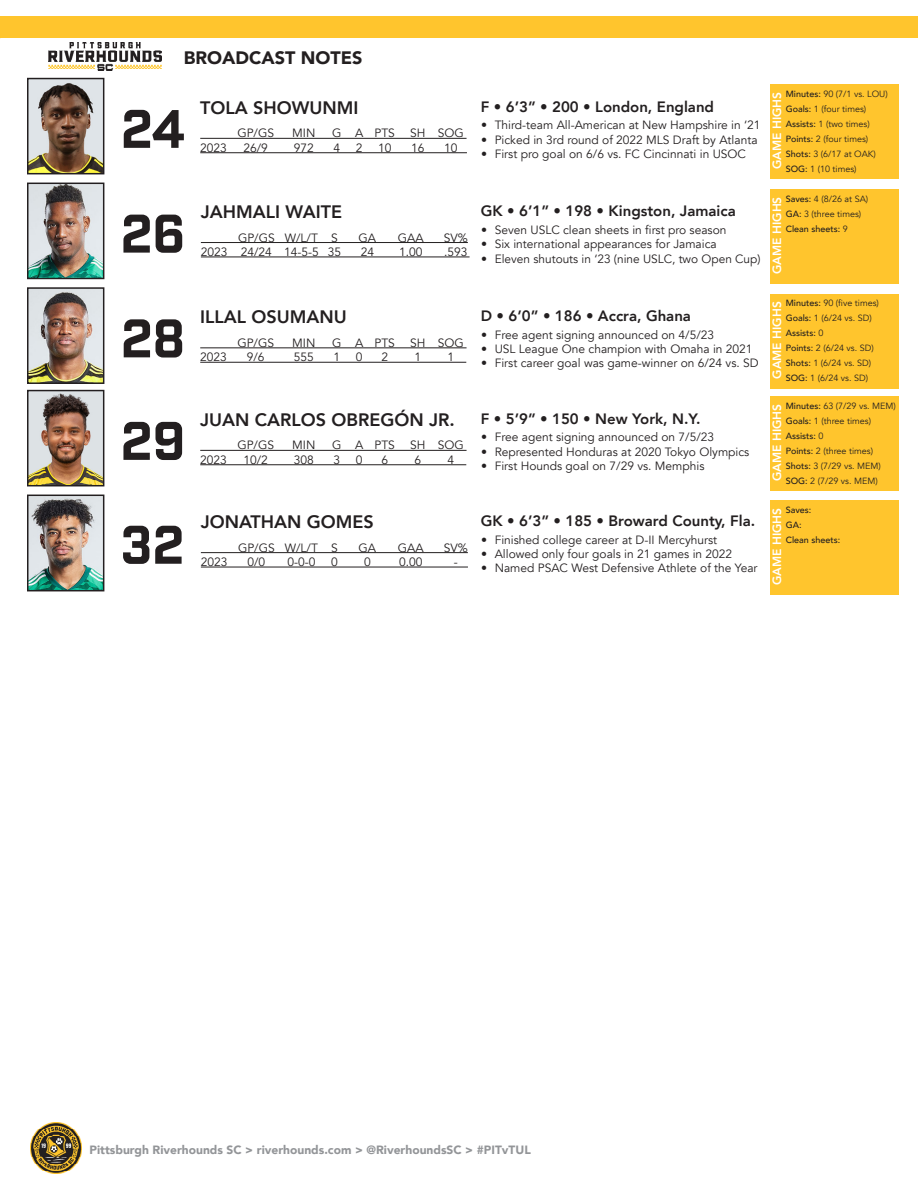
<style>
.page{position:relative;width:918px;height:1188px;background:#fff}
.page>*{position:absolute;margin:0;border:0;box-sizing:border-box;transform-origin:0 0}
.t1{font:700 52.5px "Industry";color:#231f20}
.t2{font:800 18px "Avenir";color:#231f20}
.t3{font:900 18px "Avenir";color:#231f20}
.t4{font:800 15px "Avenir";color:#231f20}
.t5{font:12px "Avenir";color:#231f20}
.t6{font:900 12px "Avenir";color:#939598}
.t7{font:800 12px "Avenir";color:#fff}
.t8{font:9px "Avenir";color:#231f20}
.t9{font:500 9px "Avenir";color:#231f20}
.s1{font-weight:500}
.s2{font-weight:400}
</style>
<div class="page">
<img style="left:48px;top:42px;width:114px;height:29px">
<img style="left:30px;top:1123px;width:51px;height:51px">
<div style="left:0;top:16px;width:918px;height:22px;background:#ffc52d"></div>
<div style="left:770px;top:500px;width:129px;height:95px;background:#ffc52d"></div>
<img style="left:30px;top:498px;width:71px;height:90px">
<div style="left:27px;top:495px;width:77px;height:96px;border:2px solid #231f20"></div>
<hr style="left:201px;top:552px;width:267px;height:1px;background:#231f20">
<hr style="left:201px;top:567px;width:267px;height:1px;background:#231f20">
<div style="left:770px;top:189px;width:129px;height:95px;background:#ffc52d"></div>
<img style="left:30px;top:186px;width:71px;height:90px">
<div style="left:27px;top:183px;width:77px;height:96px;border:2px solid #231f20"></div>
<hr style="left:201px;top:242px;width:267px;height:1px;background:#231f20">
<hr style="left:201px;top:257px;width:269px;height:1px;background:#231f20">
<hr style="left:200px;top:138px;width:267px;height:1px;background:#231f20">
<hr style="left:200px;top:152px;width:267px;height:1px;background:#231f20">
<div style="left:770px;top:85px;width:129px;height:94px;background:#ffc52d"></div>
<img style="left:30px;top:81px;width:71px;height:90px">
<div style="left:27px;top:78px;width:77px;height:96px;border:2px solid #231f20"></div>
<hr style="left:200px;top:348px;width:267px;height:1px;background:#231f20">
<hr style="left:200px;top:362px;width:266px;height:1px;background:#231f20">
<div style="left:770px;top:294px;width:129px;height:94px;background:#ffc52d"></div>
<img style="left:30px;top:290px;width:71px;height:91px">
<div style="left:27px;top:287px;width:77px;height:97px;border:2px solid #231f20"></div>
<hr style="left:200px;top:450px;width:267px;height:1px;background:#231f20">
<hr style="left:200px;top:464px;width:266px;height:1px;background:#231f20">
<div style="left:770px;top:397px;width:129px;height:94px;background:#ffc52d"></div>
<img style="left:30px;top:393px;width:71px;height:90px">
<div style="left:27px;top:390px;width:77px;height:96px;border:2px solid #231f20"></div>
<p class="t3" style="left:184px;top:42px;width:180px">BROADCAST NOTES</p>
<p class="t1" style="left:121px;top:97px;width:66px">24</p>
<p class="t2" style="left:200px;top:94px;width:160px">TOLA SHOWUNMI</p>
<p class="t5" style="left:237px;top:126px;width:38px">GP/GS</p>
<p class="t5" style="left:292px;top:126px;width:25px">MIN</p>
<p class="t5" style="left:332px;top:126px;width:64px">G A PTS</p>
<p class="t5" style="left:410px;top:126px;width:55px">SH SOG</p>
<p class="t5" style="left:200px;top:141px;width:28px">2023</p>
<p class="t5" style="left:244px;top:141px;width:26px">26/9</p>
<p class="t5" style="left:294px;top:141px;width:22px">972</p>
<p class="t5" style="left:333px;top:141px;width:8px">4</p>
<p class="t5" style="left:356px;top:141px;width:8px">2</p>
<p class="t5" style="left:378px;top:141px;width:15px">10</p>
<p class="t5" style="left:411px;top:141px;width:15px">16</p>
<p class="t5" style="left:444px;top:141px;width:15px">10</p>
<p class="t4" style="left:481px;top:95px;width:235px">F • 6’3” • 200 • London, England</p>
<p class="t7" style="left:768px;top:169px;width:79px;rotate:-90deg">GAME HIGHS</p>
<p class="t8" style="left:786px;top:88px;width:104px"><span class="s1">Minutes:</span> 90 (7/1 vs. LOU)</p>
<p class="t8" style="left:786px;top:103px;width:82px"><span class="s1">Goals:</span> 1 (four times)</p>
<p class="t8" style="left:786px;top:118px;width:85px"><span class="s1">Assists:</span> 1 (two times)</p>
<p class="t8" style="left:786px;top:133px;width:84px"><span class="s1">Points:</span> 2 (four times)</p>
<p class="t8" style="left:786px;top:148px;width:92px"><span class="s1">Shots:</span> 3 (6/17 at OAK)</p>
<p class="t8" style="left:786px;top:163px;width:72px"><span class="s1">SOG:</span> 1 (10 times)</p>
<p class="t5" style="left:481px;top:118px;width:281px">• Third-team All-American at New Hampshire in ‘21</p>
<p class="t5" style="left:481px;top:132px;width:278px">• Picked in 3rd round of 2022 MLS Draft by Atlanta</p>
<p class="t5" style="left:481px;top:147px;width:266px">• First pro goal on 6/6 vs. FC Cincinnati in USOC</p>
<p class="t4" style="left:481px;top:200px;width:256px">GK • 6’1” • 198 • Kingston, Jamaica</p>
<p class="t7" style="left:768px;top:274px;width:79px;rotate:-90deg">GAME HIGHS</p>
<p class="t8" style="left:786px;top:193px;width:84px"><span class="s1">Saves:</span> 4 (8/26 at SA)</p>
<p class="t2" style="left:201px;top:198px;width:143px">JAHMALI WAITE</p>
<p class="t5" style="left:238px;top:230px;width:101px">GP/GS W/L/T S</p>
<p class="t5" style="left:359px;top:230px;width:19px">GA</p>
<p class="t5" style="left:398px;top:230px;width:27px">GAA</p>
<p class="t5" style="left:444px;top:230px;width:25px">SV%</p>
<p class="t5" style="left:201px;top:245px;width:142px">2023 24/24 14-5-5 35</p>
<p class="t5" style="left:361px;top:245px;width:15px">24</p>
<p class="t5" style="left:399px;top:245px;width:25px">1.00</p>
<p class="t5" style="left:444px;top:245px;width:25px">.593</p>
<p class="t8" style="left:786px;top:208px;width:77px"><span class="s1">GA:</span> 3 (three times)</p>
<p class="t9" style="left:786px;top:221px;width:64px">Clean sheets: <span class="s2">9</span></p>
<p class="t1" style="left:121px;top:202px;width:66px">26</p>
<p class="t5" style="left:481px;top:223px;width:247px">• Seven USLC clean sheets in first pro season</p>
<p class="t5" style="left:481px;top:237px;width:237px">• Six international appearances for Jamaica</p>
<p class="t5" style="left:481px;top:251px;width:281px">• Eleven shutouts in ‘23 (nine USLC, two Open Cup)</p>
<p class="t1" style="left:121px;top:307px;width:66px">28</p>
<p class="t2" style="left:200px;top:303px;width:148px">ILLAL OSUMANU</p>
<p class="t5" style="left:237px;top:336px;width:38px">GP/GS</p>
<p class="t5" style="left:292px;top:336px;width:25px">MIN</p>
<p class="t5" style="left:332px;top:336px;width:64px">G A PTS</p>
<p class="t5" style="left:410px;top:336px;width:55px">SH SOG</p>
<p class="t5" style="left:200px;top:350px;width:28px">2023</p>
<p class="t5" style="left:247px;top:350px;width:19px">9/6</p>
<p class="t5" style="left:294px;top:350px;width:22px">555</p>
<p class="t5" style="left:333px;top:350px;width:8px">1</p>
<p class="t5" style="left:356px;top:350px;width:8px">0</p>
<p class="t5" style="left:381px;top:350px;width:8px">2</p>
<p class="t5" style="left:414px;top:350px;width:8px">1</p>
<p class="t5" style="left:447px;top:350px;width:8px">1</p>
<p class="t1" style="left:121px;top:409px;width:66px">29</p>
<p class="t2" style="left:200px;top:406px;width:256px">JUAN CARLOS OBREGÓN JR.</p>
<p class="t5" style="left:237px;top:438px;width:38px">GP/GS</p>
<p class="t5" style="left:292px;top:438px;width:25px">MIN</p>
<p class="t5" style="left:332px;top:438px;width:64px">G A PTS</p>
<p class="t5" style="left:410px;top:438px;width:55px">SH SOG</p>
<p class="t5" style="left:200px;top:453px;width:28px">2023</p>
<p class="t5" style="left:244px;top:453px;width:26px">10/2</p>
<p class="t5" style="left:294px;top:453px;width:22px">308</p>
<p class="t5" style="left:333px;top:453px;width:8px">3</p>
<p class="t5" style="left:356px;top:453px;width:8px">0</p>
<p class="t5" style="left:381px;top:453px;width:8px">6</p>
<p class="t5" style="left:414px;top:453px;width:8px">6</p>
<p class="t5" style="left:447px;top:453px;width:8px">4</p>
<p class="t4" style="left:481px;top:304px;width:212px">D • 6’0” • 186 • Accra, Ghana</p>
<p class="t7" style="left:768px;top:379px;width:79px;rotate:-90deg">GAME HIGHS</p>
<p class="t8" style="left:786px;top:298px;width:95px"><span class="s1">Minutes:</span> 90 (five times)</p>
<p class="t8" style="left:786px;top:313px;width:88px"><span class="s1">Goals:</span> 1 (6/24 vs. SD)</p>
<p class="t9" style="left:786px;top:325px;width:39px">Assists: <span class="s2">0</span></p>
<p class="t8" style="left:786px;top:343px;width:90px"><span class="s1">Points:</span> 2 (6/24 vs. SD)</p>
<p class="t8" style="left:786px;top:358px;width:87px"><span class="s1">Shots:</span> 1 (6/24 vs. SD)</p>
<p class="t8" style="left:786px;top:373px;width:84px"><span class="s1">SOG:</span> 1 (6/24 vs. SD)</p>
<p class="t5" style="left:481px;top:327px;width:234px">• Free agent signing announced on 4/5/23</p>
<p class="t5" style="left:481px;top:342px;width:273px">• USL League One champion with Omaha in 2021</p>
<p class="t5" style="left:481px;top:356px;width:279px">• First career goal was game-winner on 6/24 vs. SD</p>
<p class="t4" style="left:481px;top:407px;width:221px">F • 5’9” • 150 • New York, N.Y.</p>
<p class="t7" style="left:768px;top:481px;width:79px;rotate:-90deg">GAME HIGHS</p>
<p class="t8" style="left:786px;top:400px;width:112px"><span class="s1">Minutes:</span> 63 (7/29 vs. MEM)</p>
<p class="t8" style="left:786px;top:415px;width:87px"><span class="s1">Goals:</span> 1 (three times)</p>
<p class="t9" style="left:786px;top:428px;width:39px">Assists: <span class="s2">0</span></p>
<p class="t8" style="left:786px;top:445px;width:89px"><span class="s1">Points:</span> 2 (three times)</p>
<p class="t8" style="left:786px;top:460px;width:97px"><span class="s1">Shots:</span> 3 (7/29 vs. MEM)</p>
<p class="t8" style="left:786px;top:475px;width:94px"><span class="s1">SOG:</span> 2 (7/29 vs. MEM)</p>
<p class="t5" style="left:481px;top:430px;width:234px">• Free agent signing announced on 7/5/23</p>
<p class="t5" style="left:481px;top:444px;width:270px">• Represented Honduras at 2020 Tokyo Olympics</p>
<p class="t5" style="left:481px;top:459px;width:225px">• First Hounds goal on 7/29 vs. Memphis</p>
<p class="t2" style="left:201px;top:508px;width:174px">JONATHAN GOMES</p>
<p class="t4" style="left:481px;top:509px;width:276px">GK • 6’3” • 185 • Broward County, Fla.</p>
<p class="t5" style="left:238px;top:540px;width:101px">GP/GS W/L/T S</p>
<p class="t5" style="left:359px;top:540px;width:19px">GA</p>
<p class="t5" style="left:398px;top:540px;width:27px">GAA</p>
<p class="t5" style="left:444px;top:540px;width:25px">SV%</p>
<p class="t5" style="left:201px;top:555px;width:28px">2023</p>
<p class="t5" style="left:247px;top:555px;width:19px">0/0</p>
<p class="t5" style="left:287px;top:555px;width:30px">0-0-0</p>
<p class="t5" style="left:331px;top:555px;width:8px">0</p>
<p class="t5" style="left:364px;top:555px;width:8px">0</p>
<p class="t5" style="left:399px;top:555px;width:25px">0.00</p>
<p class="t5" style="left:454px;top:555px;width:5px">-</p>
<p class="t1" style="left:120px;top:513px;width:65px">32</p>
<p class="t5" style="left:481px;top:532px;width:238px">• Finished college career at D-II Mercyhurst</p>
<p class="t5" style="left:481px;top:547px;width:253px">• Allowed only four goals in 21 games in 2022</p>
<p class="t5" style="left:481px;top:561px;width:278px">• Named PSAC West Defensive Athlete of the Year</p>
<p class="t7" style="left:768px;top:585px;width:79px;rotate:-90deg">GAME HIGHS</p>
<p class="t9" style="left:786px;top:502px;width:27px">Saves:</p>
<p class="t9" style="left:786px;top:517px;width:17px">GA:</p>
<p class="t9" style="left:786px;top:532px;width:56px">Clean sheets:</p>
<p class="t6" style="left:90px;top:1140px;width:443px">Pittsburgh Riverhounds SC &gt; riverhounds.com &gt; @RiverhoundsSC &gt; #PITvTUL</p>
</div>
